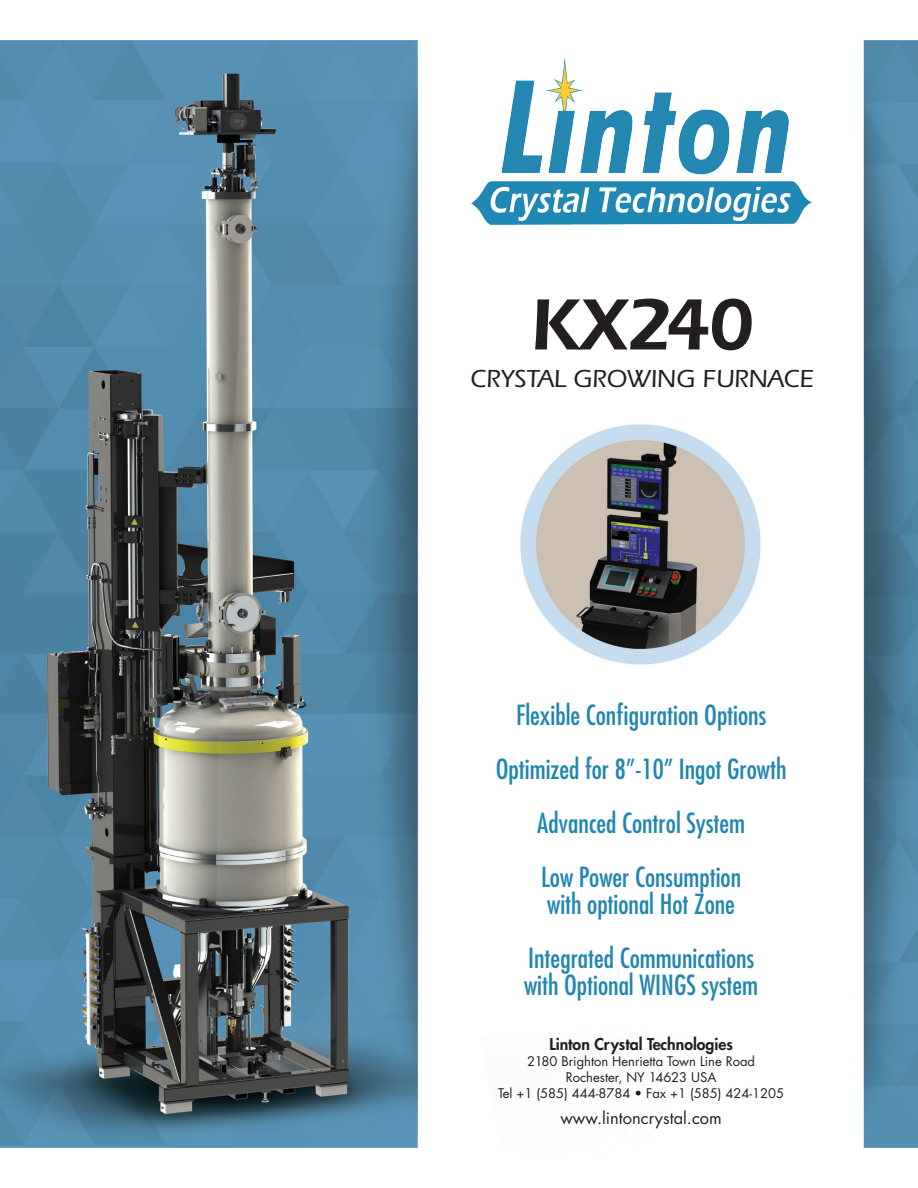
<style>
.page{position:relative;width:918px;height:1188px;background:#fff}
.page>*{position:absolute;margin:0;border:0;box-sizing:border-box;transform-origin:0 0}
.t1{font:600 75px "ITC Eras Std";letter-spacing:-.04em;color:#231f20}
.t2{font:condensed 27px/54px "Futura Std";color:#2186b0;text-align:center}
.t3{font:500 25.5px "ITC Eras Std";color:#231f20}
.t4{font:16.5px "Futura Std";color:#231f20}
.t5{font:800 15.9px "Futura Std";color:#231f20}
.t6{font:12.9px/15.9px "Futura Std";color:#231f20;text-align:center}
</style>
<div class="page">
<img style="left:0;top:40px;width:918px;height:1108px">
<img style="left:472px;top:56px;width:340px;height:169px">
<h1 class="t1" style="left:530px;top:281px;width:226px">KX240</h1>
<p class="t3" style="left:470px;top:364px;width:345px">CRYSTAL GROWING FURNACE</p>
<p class="t2" style="left:496px;top:688px;width:292px">Flexible Configuration Options<br>Optimized for 8”-10” Ingot Growth<br>Advanced Control System<br>Low Power Consumption</p>
<p class="t2" style="left:528px;top:877px;width:227px">with optional Hot Zone<br>Integrated Communications</p>
<p class="t2" style="left:524px;top:958px;width:236px">with Optional WINGS system</p>
<p class="t5" style="left:549px;top:1034px;width:185px">Linton Crystal Technologies</p>
<p class="t6" style="left:498px;top:1053px;width:288px">2180 Brighton Henrietta Town Line Road<br>Rochester, NY 14623 USA<br>Tel +1 (585) 444-8784 • Fax +1 (585) 424-1205</p>
<p class="t4" style="left:560px;top:1107px;width:163px">www.lintoncrystal.com</p>
</div>
